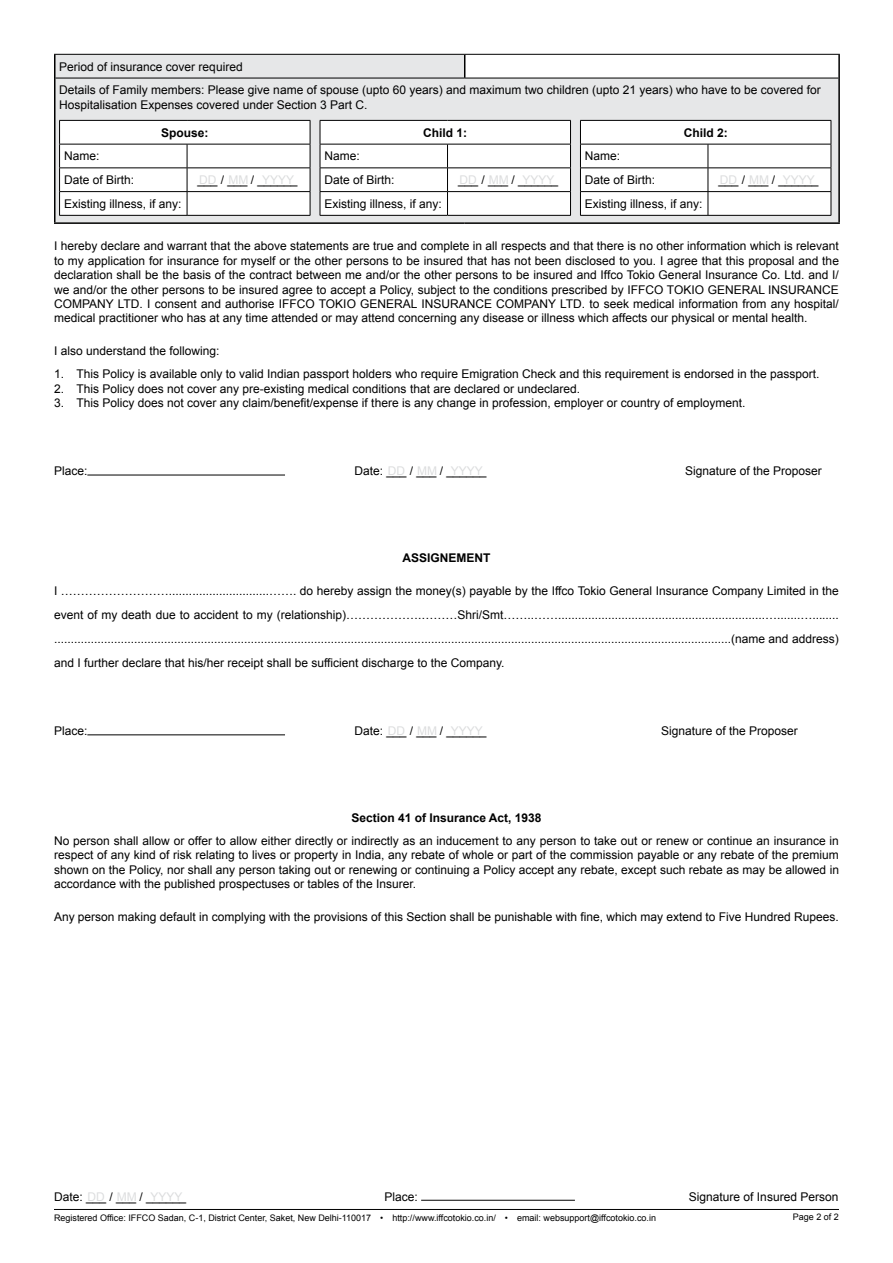
<style>
.page{position:relative;width:893px;height:1263px;background:#fff}
.page>*{position:absolute;margin:0;border:0;box-sizing:border-box;transform-origin:0 0}
.t1{font:12px/14.4px "Arial";color:#000}
.t2{font:700 12px "Arial";color:#000}
.t3{font:12px "Arial";color:#dcddde}
.t4{font:9px "Arial";color:#000}
</style>
<div class="page">
<hr style="left:54px;top:1209px;width:785px;height:1px;background:#000">
<svg style="left:56px;top:55px;width:782px;height:167px;background:#e7e8e9"></svg>
<hr style="left:54px;top:54px;width:411px;height:1px;background:#000">
<hr style="left:465px;top:54px;width:375px;height:1px;background:#000">
<hr style="left:56px;top:78px;width:409px;height:1px;background:#000">
<hr style="left:465px;top:78px;width:373px;height:1px;background:#000">
<hr style="left:54px;top:55px;width:2px;height:23px;background:#000">
<svg style="left:464px;top:55px;width:1px;height:23px"></svg>
<hr style="left:838px;top:55px;width:2px;height:23px;background:#000">
<hr style="left:54px;top:78px;width:2px;height:144px;background:#000">
<hr style="left:838px;top:78px;width:2px;height:144px;background:#000">
<hr style="left:54px;top:222px;width:411px;height:2px;background:#000">
<hr style="left:465px;top:222px;width:375px;height:2px;background:#000">
<svg style="left:59px;top:120px;width:252px;height:95px"></svg>
<hr style="left:59px;top:215px;width:128px;height:1px;background:#000">
<hr style="left:187px;top:215px;width:123px;height:1px;background:#000">
<svg style="left:320px;top:120px;width:251px;height:95px"></svg>
<hr style="left:320px;top:215px;width:127px;height:1px;background:#000">
<hr style="left:447px;top:215px;width:124px;height:1px;background:#000">
<svg style="left:580px;top:120px;width:252px;height:95px"></svg>
<hr style="left:580px;top:215px;width:128px;height:1px;background:#000">
<hr style="left:708px;top:215px;width:123px;height:1px;background:#000">
<hr style="left:87px;top:475px;width:198px;height:1px;background:#000">
<hr style="left:87px;top:734px;width:198px;height:1px;background:#000">
<hr style="left:421px;top:1200px;width:154px;height:1px;background:#000">
<p class="t1" style="left:59px;top:55px;width:763px;line-height:23.7px">Period of insurance cover required<br>Details of Family members: Please give name of spouse (upto 60 years) and maximum two children (upto 21 years) who have to be covered for</p>
<p class="t1" style="left:59px;top:97px;width:310px">Hospitalisation Expenses covered under Section 3 Part C.</p>
<p class="t2" style="left:161px;top:124px;width:49px">Spouse:</p>
<p class="t1" style="left:64px;top:144px;width:72px;line-height:23.7px">Name:<br>Date of Birth:</p>
<p class="t2" style="left:423px;top:124px;width:46px">Child 1:</p>
<p class="t2" style="left:684px;top:124px;width:46px">Child 2:</p>
<p class="t1" style="left:324px;top:144px;width:72px;line-height:23.7px">Name:<br>Date of Birth:</p>
<p class="t1" style="left:585px;top:144px;width:72px;line-height:23.7px">Name:<br>Date of Birth:</p>
<p class="t1" style="left:198px;top:173px;width:102px">___ / ___ / ______</p>
<p class="t1" style="left:458px;top:173px;width:102px">___ / ___ / ______</p>
<p class="t1" style="left:718px;top:173px;width:102px">___ / ___ / ______</p>
<p class="t3" style="left:199px;top:172px;width:96px">DD MM YYYY</p>
<p class="t3" style="left:459px;top:172px;width:96px">DD MM YYYY</p>
<p class="t3" style="left:720px;top:172px;width:96px">DD MM YYYY</p>
<p class="t1" style="left:585px;top:197px;width:119px">Existing illness, if any:</p>
<p class="t1" style="left:54px;top:239px;width:786px;text-align:justify">I hereby declare and warrant that the above statements are true and complete in all respects and that there is no other information which is relevant to my application for insurance for myself or the other persons to be insured that has not been disclosed to you. I agree that this proposal and the declaration shall be the basis of the contract between me and/or the other persons to be insured and Iffco Tokio General Insurance Co. Ltd. and I/ we and/or the other persons to be insured agree to accept a Policy, subject to the conditions prescribed by IFFCO TOKIO GENERAL INSURANCE COMPANY LTD. I consent and authorise IFFCO TOKIO GENERAL INSURANCE COMPANY LTD. to seek medical information from any hospital/ medical practitioner who has at any time attended or may attend concerning any disease or illness which affects our physical or mental health.</p>
<p class="t1" style="left:54px;top:343px;width:167px">I also understand the following:</p>
<p class="t1" style="left:54px;top:367px;width:767px">1. This Policy is available only to valid Indian passport holders who require Emigration Check and this requirement is endorsed in the passport.</p>
<p class="t1" style="left:54px;top:381px;width:528px">2. This Policy does not cover any pre-existing medical conditions that are declared or undeclared.</p>
<p class="t1" style="left:54px;top:396px;width:693px">3. This Policy does not cover any claim/benefit/expense if there is any change in profession, employer or country of employment.</p>
<p class="t1" style="left:64px;top:197px;width:119px">Existing illness, if any:</p>
<p class="t1" style="left:324px;top:197px;width:119px">Existing illness, if any:</p>
<p class="t1" style="left:54px;top:464px;width:35px">Place:</p>
<p class="t1" style="left:354px;top:464px;width:134px">Date: ___ / ___ / ______</p>
<p class="t3" style="left:388px;top:463px;width:96px">DD MM YYYY</p>
<p class="t1" style="left:685px;top:464px;width:138px">Signature of the Proposer</p>
<p class="t2" style="left:402px;top:549px;width:90px">ASSIGNEMENT</p>
<p class="t1" style="left:54px;top:579px;width:786px;line-height:24px;text-align:justify">I ………………………..............................……. do hereby assign the money(s) payable by the Iffco Tokio General Insurance Company Limited in the event of my death due to accident to my (relationship)……………….………Shri/Smt……..……..............................................................….......…........ ...........................................................................................................................................................................................................(name and address) and I further declare that his/her receipt shall be sufficient discharge to the Company.</p>
<p class="t1" style="left:54px;top:724px;width:35px">Place:</p>
<p class="t1" style="left:354px;top:724px;width:134px">Date: ___ / ___ / ______</p>
<p class="t3" style="left:388px;top:723px;width:96px">DD MM YYYY</p>
<p class="t1" style="left:661px;top:724px;width:138px">Signature of the Proposer</p>
<p class="t2" style="left:351px;top:809px;width:192px">Section 41 of Insurance Act, 1938</p>
<p class="t1" style="left:54px;top:834px;width:786px;text-align:justify">No person shall allow or offer to allow either directly or indirectly as an inducement to any person to take out or renew or continue an insurance in respect of any kind of risk relating to lives or property in India, any rebate of whole or part of the commission payable or any rebate of the premium shown on the Policy, nor shall any person taking out or renewing or continuing a Policy accept any rebate, except such rebate as may be allowed in accordance with the published prospectuses or tables of the Insurer.</p>
<p class="t1" style="left:54px;top:909px;width:786px">Any person making default in complying with the provisions of this Section shall be punishable with fine, which may extend to Five Hundred Rupees.</p>
<p class="t3" style="left:88px;top:1188px;width:96px">DD MM YYYY</p>
<p class="t1" style="left:384px;top:1189px;width:35px">Place:</p>
<p class="t1" style="left:689px;top:1189px;width:151px">Signature of Insured Person</p>
<p class="t1" style="left:54px;top:1189px;width:134px">Date: ___ / ___ / ______</p>
<p class="t4" style="left:54px;top:1211px;width:604px">Registered Office: IFFCO Sadan, C-1, District Center, Saket, New Delhi-110017 • http://www.iffcotokio.co.in/ • email: websupport@iffcotokio.co.in</p>
<p class="t4" style="left:793px;top:1211px;width:48px">Page 2 of 2</p>
</div>
